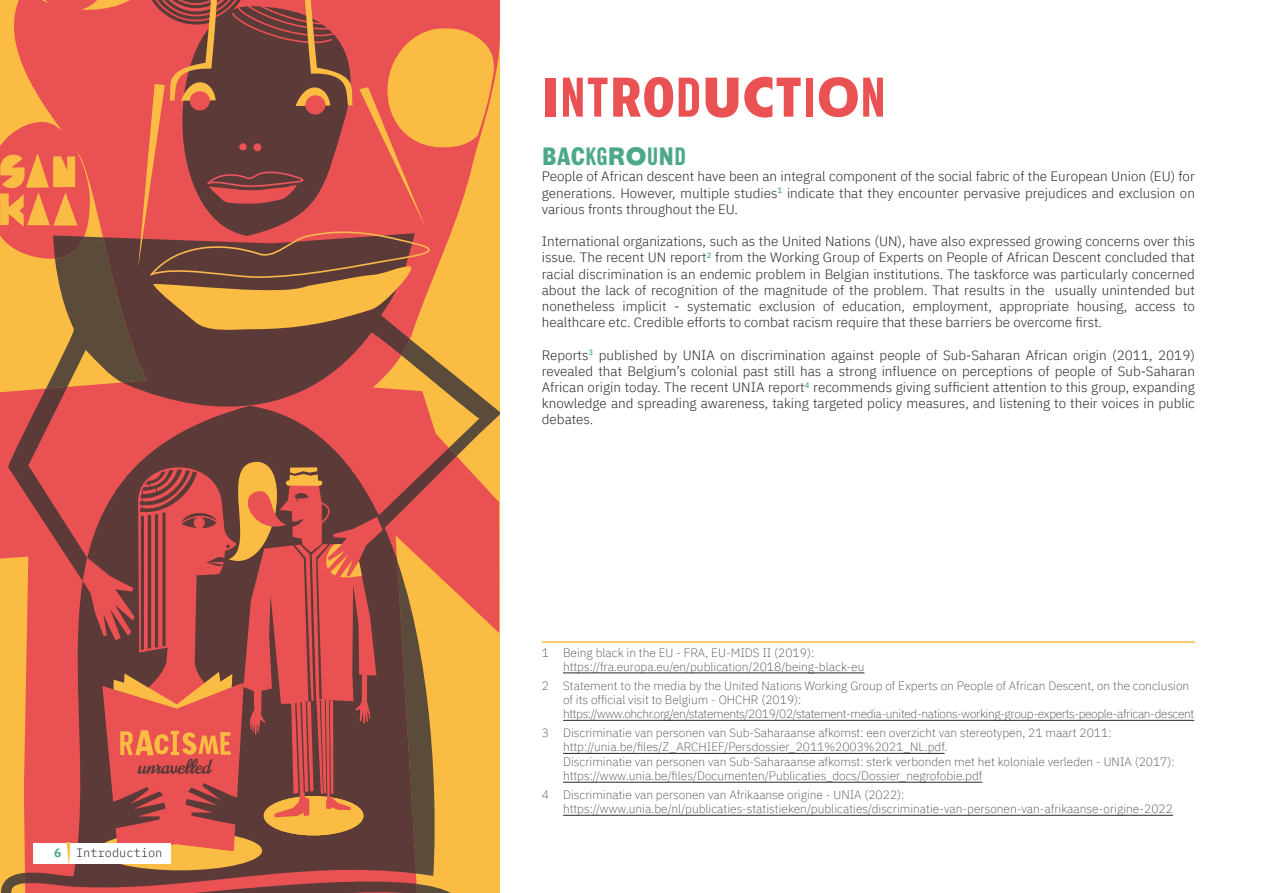
<style>
.page{position:relative;width:1263px;height:893px;background:#fff}
.page>*{position:absolute;margin:0;border:0;box-sizing:border-box;transform-origin:0 0}
.t1{font:60px "Local Gothic";color:#ea5153}
.t2{font:27px "Local Gothic";color:#4ba98a}
.t3{font:300 13.5px/16.2px "IBM Plex Sans";color:#282827;text-align:justify}
.t4{font:200 12px/14.4px "IBM Plex Sans";color:#282827}
.t5{font:300 12px "IBM Plex Mono";color:#282827}
.s1{font-weight:700;color:#4ba98a}
</style>
<div class="page">
<hr style="left:542px;top:641px;width:653px;height:2px;background:#fbbc43">
<hr style="left:563px;top:673px;width:301px;height:1px;background:#282827">
<hr style="left:563px;top:720px;width:631px;height:1px;background:#282827">
<hr style="left:563px;top:753px;width:381px;height:1px;background:#282827">
<hr style="left:563px;top:782px;width:419px;height:1px;background:#282827">
<hr style="left:563px;top:815px;width:610px;height:1px;background:#282827">
<svg style="left:0;top:0;width:499px;height:893px"></svg>
<p class="t5" style="left:54px;top:844px;width:110px"><span class="s1">6</span> Introduction</p>
<h1 class="t1" style="left:542px;top:63px;width:346px">INTRODUCTION</h1>
<h2 class="t2" style="left:542px;top:141px;width:119px">BACKGROUND</h2>
<p class="t3" style="left:542px;top:167px;width:655px">People of African descent have been an integral component of the social fabric of the European Union (EU) for generations. However, multiple studies<sup>1</sup> indicate that they encounter pervasive prejudices and exclusion on various fronts throughout the EU.</p>
<p class="t3" style="left:542px;top:232px;width:655px">International organizations, such as the United Nations (UN), have also expressed growing concerns over this issue. The recent UN report<sup>2</sup> from the Working Group of Experts on People of African Descent concluded that racial discrimination is an endemic problem in Belgian institutions. The taskforce was particularly concerned about the lack of recognition of the magnitude of the problem. That results in the usually unintended but nonetheless implicit - systematic exclusion of education, employment, appropriate housing, access to healthcare etc. Credible efforts to combat racism require that these barriers be overcome first.</p>
<p class="t3" style="left:542px;top:346px;width:655px">Reports<sup>3</sup> published by UNIA on discrimination against people of Sub-Saharan African origin (2011, 2019) revealed that Belgium’s colonial past still has a strong influence on perceptions of people of Sub-Saharan African origin today. The recent UNIA report<sup>4</sup> recommends giving sufficient attention to this group, expanding knowledge and spreading awareness, taking targeted policy measures, and listening to their voices in public debates.</p>
<p class="t4" style="left:563px;top:644px;width:303px;text-indent:-21px">1 Being black in the EU - FRA, EU-MIDS II (2019): https://fra.europa.eu/en/publication/2018/being-black-eu</p>
<p class="t4" style="left:563px;top:677px;width:633px;text-indent:-21px">2 Statement to the media by the United Nations Working Group of Experts on People of African Descent, on the conclusion of its official visit to Belgium - OHCHR (2019): https://www.ohchr.org/en/statements/2019/02/statement-media-united-nations-working-group-experts-people-african-descent</p>
<p class="t4" style="left:563px;top:725px;width:613px;text-indent:-21px">3 Discriminatie van personen van Sub-Saharaanse afkomst: een overzicht van stereotypen, 21 maart 2011: http://unia.be/files/Z_ARCHIEF/Persdossier_2011%2003%2021_NL.pdf.<br>Discriminatie van personen van Sub-Saharaanse afkomst: sterk verbonden met het koloniale verleden - UNIA (2017): https://www.unia.be/files/Documenten/Publicaties_docs/Dossier_negrofobie.pdf</p>
<p class="t4" style="left:563px;top:786px;width:611px;text-indent:-21px">4 Discriminatie van personen van Afrikaanse origine - UNIA (2022): https://www.unia.be/nl/publicaties-statistieken/publicaties/discriminatie-van-personen-van-afrikaanse-origine-2022</p>
</div>
